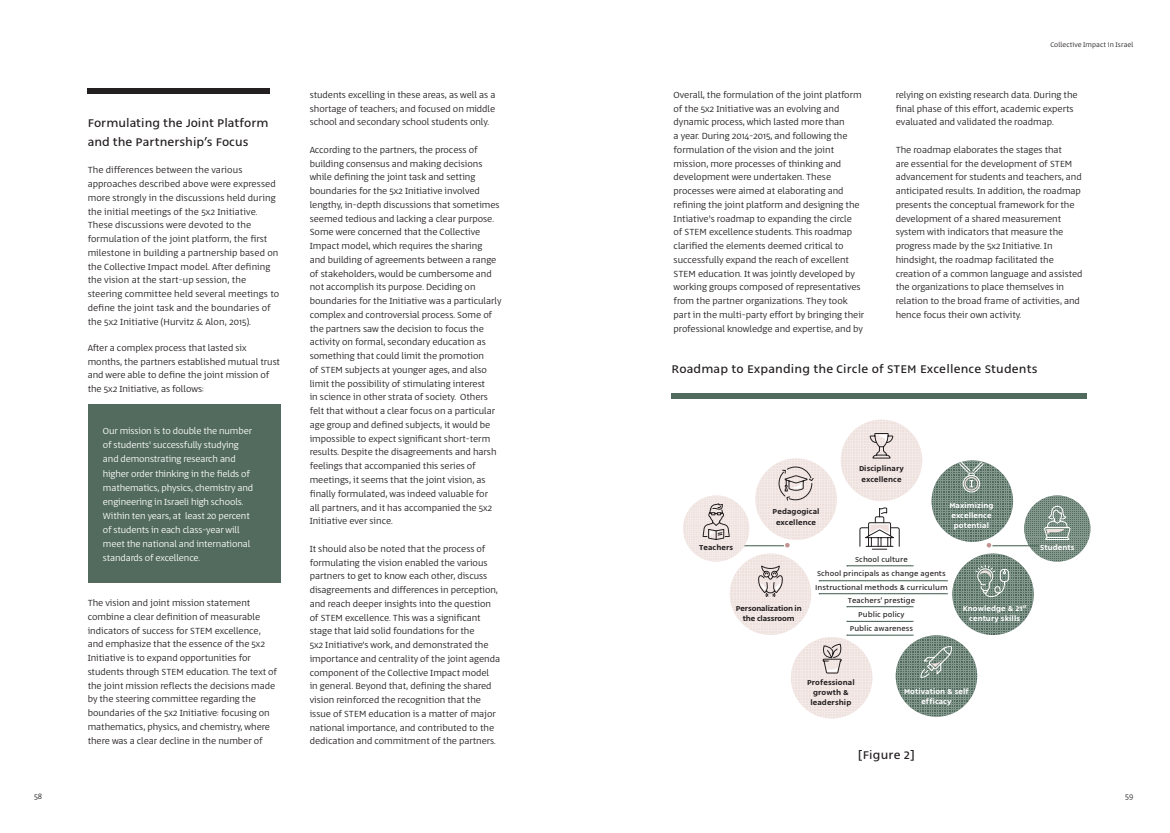
<style>
.page{position:relative;width:1170px;height:833px;background:#fff}
.page>*{position:absolute;margin:0;border:0;box-sizing:border-box;transform-origin:0 0}
.t1{font:13.75px "Narkiss Block";letter-spacing:.01em;color:#231f20}
.t2{font:300 10px/13.8px "Abraham";color:#231f20}
.t3{font:300 10px/14.1px "Abraham";letter-spacing:-.01em;color:#fff}
.t4{font:8.75px "Narkiss Block";color:#231f20}
.t5{font:600 8.75px/10px "Narkiss Block";letter-spacing:.01em;color:#fff}
.t6{font:600 8.75px/11.2px "Narkiss Block";letter-spacing:.01em;color:#231f20;text-align:center}
.t7{font:600 8.75px "Narkiss Block";letter-spacing:-.01em;color:#231f20}
.t8{font:300 8.75px "Abraham";color:#231f20}
.t9{font:300 7.5px "Abraham";letter-spacing:.01em;color:#231f20}
</style>
<div class="page">
<div style="left:88px;top:404px;width:192px;height:178px;background:#526b5e"></div>
<div style="left:88px;top:89px;width:182px;height:5px;background:#231f20"></div>
<div style="left:671px;top:393px;width:415px;height:6px;background:#506b5e"></div>
<div style="left:783px;top:541px;width:7px;height:8px;border:1px solid #fff;border-radius:50%"></div>
<div style="left:840px;top:419px;width:82px;height:82px;background:#f3e9e7;border-radius:50%"></div>
<div style="left:755px;top:458px;width:81px;height:82px;background:#f3e9e7;border-radius:50%"></div>
<div style="left:729px;top:553px;width:82px;height:82px;background:#f3e9e7;border-radius:50%"></div>
<div style="left:790px;top:637px;width:82px;height:81px;background:#f3e9e7;border-radius:50%"></div>
<div style="left:683px;top:495px;width:66px;height:66px;background:#f3e9e7;border-radius:50%"></div>
<svg style="left:931px;top:460px;width:81px;height:82px;fill:#84978d"></svg>
<svg style="left:1024px;top:495px;width:66px;height:66px;fill:#84978d"></svg>
<svg style="left:952px;top:553px;width:81px;height:82px;fill:#84978d"></svg>
<svg style="left:859px;top:507px;width:41px;height:43px"></svg>
<svg style="left:895px;top:635px;width:82px;height:82px;fill:#84978d"></svg>
<svg style="left:846px;top:565px;width:67px;height:1px"></svg>
<svg style="left:846px;top:606px;width:67px;height:1px"></svg>
<svg style="left:846px;top:621px;width:67px;height:1px"></svg>
<svg style="left:846px;top:635px;width:67px;height:1px"></svg>
<svg style="left:819px;top:580px;width:128px;height:1px"></svg>
<svg style="left:819px;top:593px;width:128px;height:1px"></svg>
<svg style="left:869px;top:433px;width:24px;height:25px"></svg>
<svg style="left:822px;top:644px;width:20px;height:29px"></svg>
<svg style="left:987px;top:542px;width:51px;height:6px"></svg>
<div style="left:985px;top:541px;width:7px;height:8px;border:1px solid #fff;border-radius:50%"></div>
<svg style="left:778px;top:466px;width:36px;height:35px"></svg>
<div style="left:962px;top:475px;width:17px;height:17px;border:1px solid #fff;border-radius:50%"></div>
<svg style="left:958px;top:461px;width:26px;height:29px"></svg>
<svg style="left:974px;top:564px;width:35px;height:34px"></svg>
<svg style="left:919px;top:646px;width:33px;height:32px"></svg>
<svg style="left:738px;top:542px;width:52px;height:55px"></svg>
<svg style="left:702px;top:503px;width:28px;height:37px"></svg>
<svg style="left:1044px;top:505px;width:26px;height:35px"></svg>
<p class="t1" style="left:88px;top:116px;width:182px">Formulating the Joint Platform</p>
<p class="t1" style="left:88px;top:135px;width:162px">and the Partnership’s Focus</p>
<p class="t2" style="left:88px;top:164px;width:193px">The differences between the various approaches described above were expressed more strongly in the discussions held during the initial meetings of the 5x2 Initiative.<br>These discussions were devoted to the formulation of the joint platform, the first milestone in building a partnership based on the Collective Impact model. After defining the vision at the start-up session, the steering committee held several meetings to define the joint task and the boundaries of the 5x2 Initiative (Hurvitz &amp; Alon, 2015).</p>
<p class="t2" style="left:88px;top:341px;width:194px">After a complex process that lasted six months, the partners established mutual trust and were able to define the joint mission of the 5x2 Initiative, as follows:</p>
<p class="t3" style="left:103px;top:424px;width:152px">Our mission is to double the number of students' successfully studying and demonstrating research and higher order thinking in the fields of mathematics, physics, chemistry and engineering in Israeli high schools.<br>Within ten years, at least 20 percent of students in each class-year will meet the national and international standards of excellence.</p>
<p class="t2" style="left:88px;top:596px;width:191px">The vision and joint mission statement combine a clear definition of measurable indicators of success for STEM excellence, and emphasize that the essence of the 5x2<br>Initiative is to expand opportunities for students through STEM education. The text of the joint mission reflects the decisions made by the steering committee regarding the boundaries of the 5x2 Initiative: focusing on mathematics, physics, and chemistry, where there was a clear decline in the number of</p>
<p class="t2" style="left:310px;top:88px;width:187px;text-align:justify">students excelling in these areas, as well as a shortage of teachers; and focused on middle school and secondary school students only.</p>
<p class="t2" style="left:310px;top:143px;width:193px">According to the partners, the process of building consensus and making decisions while defining the joint task and setting boundaries for the 5x2 Initiative involved lengthy, in-depth discussions that sometimes seemed tedious and lacking a clear purpose.<br>Some were concerned that the Collective Impact model, which requires the sharing<br>and building of agreements between a range of stakeholders, would be cumbersome and not accomplish its purpose. Deciding on boundaries for the Initiative was a particularly complex and controversial process. Some of the partners saw the decision to focus the activity on formal, secondary education as something that could limit the promotion<br>of STEM subjects at younger ages, and also limit the possibility of stimulating interest<br>in science in other strata of society. Others felt that without a clear focus on a particular age group and defined subjects, it would be impossible to expect significant short-term results. Despite the disagreements and harsh feelings that accompanied this series of meetings, it seems that the joint vision, as finally formulated, was indeed valuable for<br>all partners, and it has accompanied the 5x2<br>Initiative ever since.</p>
<p class="t2" style="left:310px;top:542px;width:192px">It should also be noted that the process of formulating the vision enabled the various partners to get to know each other, discuss disagreements and differences in perception, and reach deeper insights into the question of STEM excellence. This was a significant stage that laid solid foundations for the<br>5x2 Initiative’s work, and demonstrated the importance and centrality of the joint agenda component of the Collective Impact model<br>in general. Beyond that, defining the shared vision reinforced the recognition that the issue of STEM education is a matter of major national importance, and contributed to the dedication and commitment of the partners.</p>
<p class="t9" style="left:1050px;top:40px;width:84px">Collective Impact in Israel</p>
<p class="t2" style="left:673px;top:88px;width:192px">Overall, the formulation of the joint platform of the 5x2 Initiative was an evolving and dynamic process, which lasted more than<br>a year. During 2014-2015, and following the formulation of the vision and the joint mission, more processes of thinking and development were undertaken. These processes were aimed at elaborating and refining the joint platform and designing the Intiative's roadmap to expanding the circle<br>of STEM excellence students. This roadmap clarified the elements deemed critical to successfully expand the reach of excellent STEM education. It was jointly developed by working groups composed of representatives from the partner organizations. They took part in the multi-party effort by bringing their professional knowledge and expertise, and by</p>
<p class="t2" style="left:895px;top:88px;width:183px">relying on existing research data. During the final phase of this effort, academic experts evaluated and validated the roadmap.</p>
<p class="t2" style="left:895px;top:143px;width:188px">The roadmap elaborates the stages that<br>are essential for the development of STEM advancement for students and teachers, and anticipated results. In addition, the roadmap presents the conceptual framework for the development of a shared measurement system with indicators that measure the progress made by the 5x2 Initiative. In hindsight, the roadmap facilitated the creation of a common language and assisted the organizations to place themselves in relation to the broad frame of activities, and hence focus their own activity.</p>
<p class="t1" style="left:671px;top:362px;width:367px">Roadmap to Expanding the Circle of STEM Excellence Students</p>
<p class="t6" style="left:772px;top:507px;width:48px">Pedagogical excellence</p>
<p class="t6" style="left:859px;top:463px;width:46px;text-align:left">Disciplinary excellence</p>
<p class="t5" style="left:949px;top:501px;width:46px">Maximizing excellence</p>
<p class="t5" style="left:953px;top:521px;width:37px">potential</p>
<p class="t6" style="left:699px;top:542px;width:36px">Teachers</p>
<p class="t5" style="left:1040px;top:543px;width:36px">Students</p>
<p class="t4" style="left:855px;top:555px;width:54px">School culture</p>
<p class="t4" style="left:817px;top:569px;width:130px">School principals as change agents</p>
<p class="t4" style="left:815px;top:583px;width:134px">Instructional methods &amp; curriculum</p>
<p class="t4" style="left:847px;top:596px;width:69px">Teachers' prestige</p>
<p class="t4" style="left:858px;top:610px;width:48px">Public policy</p>
<p class="t4" style="left:849px;top:624px;width:65px">Public awareness</p>
<p class="t5" style="left:962px;top:603px;width:66px">Knowledge &amp; 21<sup>st</sup></p>
<p class="t5" style="left:969px;top:613px;width:52px">century skills</p>
<p class="t7" style="left:735px;top:603px;width:68px">Personalization in</p>
<p class="t7" style="left:742px;top:613px;width:53px">the classroom</p>
<p class="t6" style="left:807px;top:677px;width:49px">Professional</p>
<p class="t6" style="left:810px;top:688px;width:42px;line-height:10px">growth &amp; leadership</p>
<p class="t5" style="left:903px;top:687px;width:66px;text-align:center">Motivation &amp; self efficacy</p>
<p class="t1" style="left:857px;top:748px;width:59px">[Figure 2]</p>
<p class="t8" style="left:34px;top:789px;width:10px">58</p>
<p class="t8" style="left:1125px;top:789px;width:10px">59</p>
</div>
